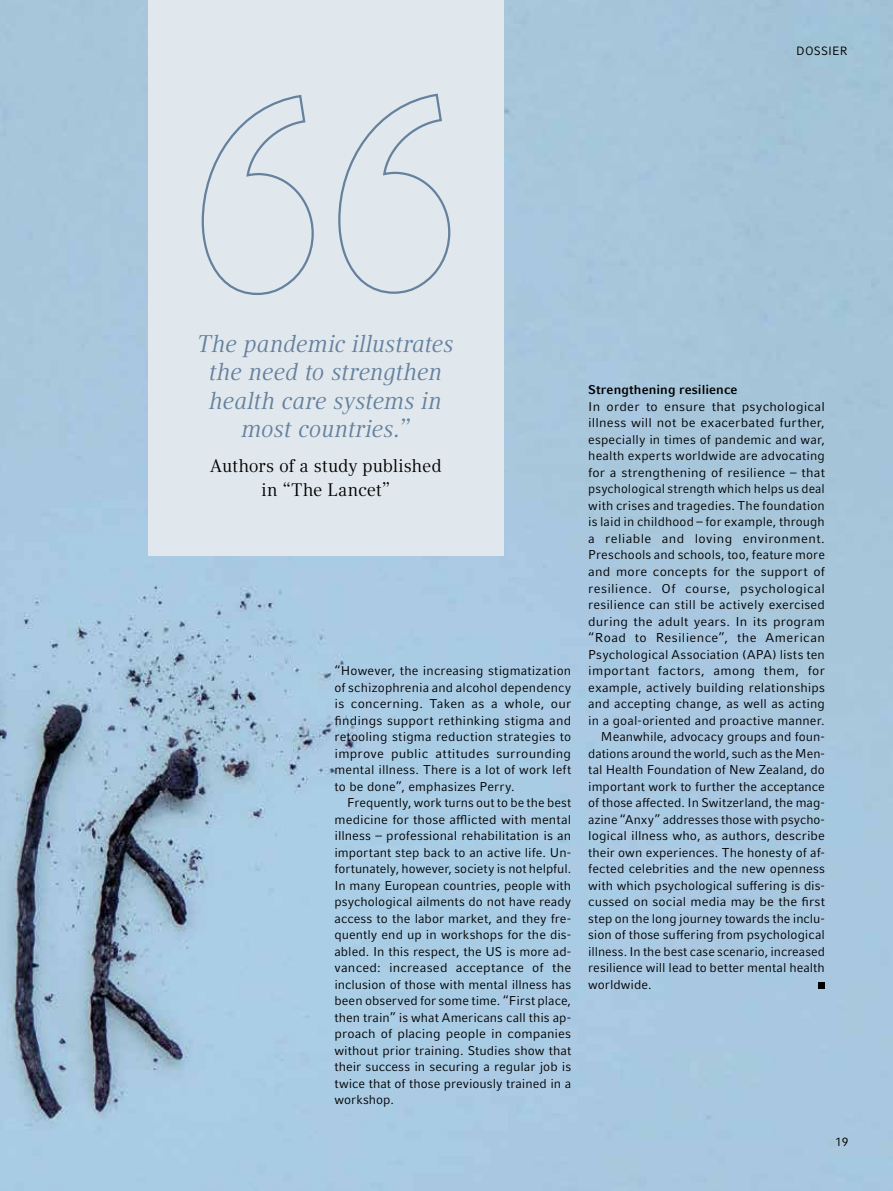
<style>
.page{position:relative;width:893px;height:1191px;background:#fff}
.page>*{position:absolute;margin:0;border:0;box-sizing:border-box;transform-origin:0 0}
.t1{font:italic 24px/28.5px "Compatil Textfor Eppendorf";letter-spacing:-.005em;color:#65819e;text-align:center}
.t2{font:18px/24px "Compatil Textfor Eppendorf";letter-spacing:-.005em;color:#000;text-align:center}
.t3{font:12.75px/16.5px "Compatil Factfor Eppendorf";letter-spacing:.01em;color:#000;text-align:justify}
.t4{font:12.75px "Compatil Factfor Eppendorf";letter-spacing:.03em;color:#000}
.t5{font:700 12.75px "Compatil Factfor Eppendorf";letter-spacing:.01em;color:#000}
.t6{font:12px "Compatil Factfor Eppendorf";letter-spacing:.01em;color:#000}
</style>
<div class="page">
<img style="left:0;top:0;width:893px;height:1191px">
<div style="left:148px;top:0;width:356px;height:556px;background:#e1e8ed"></div>
<svg style="left:338px;top:93px;width:113px;height:201px"></svg>
<svg style="left:201px;top:94px;width:113px;height:201px"></svg>
<div style="left:818px;top:982px;width:7px;height:6px;background:#000"></div>
<p class="t6" style="left:796px;top:44px;width:53px">DOSSIER</p>
<h1 class="t1" style="left:198px;top:329px;width:258px">The pandemic illustrates the need to strengthen health care systems in most countries.”</h1>
<h2 class="t2" style="left:210px;top:453px;width:233px">Authors of a study published in “The Lancet”</h2>
<p class="t3" style="left:334px;top:662px;width:238px">“However, the increasing stigmatization of schizophrenia and alcohol dependency is concerning. Taken as a whole, our findings support rethinking stigma and retooling stigma reduction strategies to improve public attitudes surrounding mental illness. There is a lot of work left to be done”, emphasizes Perry.</p>
<p class="t3" style="left:334px;top:794px;width:238px;text-indent:13px">Frequently, work turns out to be the best medicine for those afflicted with mental illness – professional rehabilitation is an important step back to an active life. Un&shy;fortunately, however, society is not helpful.<br>In many European countries, people with psychological ailments do not have ready access to the labor market, and they fre&shy;quently end up in workshops for the dis&shy;abled. In this respect, the US is more ad&shy;vanced: increased acceptance of the inclusion of those with mental illness has been observed for some time. “First place, then train” is what Americans call this ap&shy;proach of placing people in companies without prior training. Studies show that their success in securing a regular job is twice that of those previously trained in a workshop.</p>
<p class="t5" style="left:588px;top:382px;width:151px">Strengthening resilience</p>
<p class="t3" style="left:588px;top:398px;width:238px">In order to ensure that psychological</p>
<p class="t3" style="left:588px;top:415px;width:238px">illness will not be exacerbated further,</p>
<p class="t3" style="left:588px;top:431px;width:238px">especially in times of pandemic and war,</p>
<p class="t3" style="left:588px;top:448px;width:238px">health experts worldwide are advocating</p>
<p class="t3" style="left:588px;top:464px;width:238px">for a strengthening of resilience – that</p>
<p class="t3" style="left:588px;top:481px;width:238px">psychological strength which helps us deal</p>
<p class="t3" style="left:588px;top:497px;width:238px">with crises and tragedies. The foundation</p>
<p class="t3" style="left:588px;top:514px;width:238px">is laid in childhood – for example, through</p>
<p class="t4" style="left:588px;top:531px;width:238px">a reliable and loving environment.</p>
<p class="t3" style="left:588px;top:547px;width:238px">Preschools and schools, too, feature more</p>
<p class="t3" style="left:588px;top:563px;width:238px">and more concepts for the support of</p>
<p class="t4" style="left:588px;top:580px;width:238px">resilience. Of course, psychological</p>
<p class="t3" style="left:588px;top:596px;width:238px">resilience can still be actively exercised</p>
<p class="t3" style="left:588px;top:613px;width:238px">during the adult years. In its program</p>
<p class="t3" style="left:588px;top:629px;width:238px">“Road to Resilience”, the American</p>
<p class="t3" style="left:588px;top:646px;width:238px">Psychological Association (APA) lists ten</p>
<p class="t3" style="left:588px;top:662px;width:238px">important factors, among them, for</p>
<p class="t3" style="left:588px;top:679px;width:238px">example, actively building relationships</p>
<p class="t3" style="left:588px;top:695px;width:238px">and accepting change, as well as acting</p>
<p class="t3" style="left:588px;top:712px;width:238px">in a goal-oriented and proactive manner.</p>
<p class="t3" style="left:601px;top:728px;width:225px">Meanwhile, advocacy groups and foun-</p>
<p class="t3" style="left:588px;top:745px;width:238px">dations around the world, such as the Men-</p>
<p class="t3" style="left:588px;top:761px;width:238px">tal Health Foundation of New Zealand, do</p>
<p class="t3" style="left:588px;top:778px;width:238px">important work to further the acceptance</p>
<p class="t3" style="left:588px;top:794px;width:238px">of those affected. In Switzerland, the mag-</p>
<p class="t3" style="left:588px;top:811px;width:238px">azine “Anxy” addresses those with psycho-</p>
<p class="t3" style="left:588px;top:827px;width:238px">logical illness who, as authors, describe</p>
<p class="t3" style="left:588px;top:844px;width:238px">their own experiences. The honesty of af-</p>
<p class="t3" style="left:588px;top:860px;width:238px">fected celebrities and the new openness</p>
<p class="t3" style="left:588px;top:877px;width:238px">with which psychological suffering is dis-</p>
<p class="t3" style="left:588px;top:893px;width:238px">cussed on social media may be the first</p>
<p class="t3" style="left:588px;top:910px;width:238px">step on the long journey towards the inclu-</p>
<p class="t3" style="left:588px;top:926px;width:238px">sion of those suffering from psychological</p>
<p class="t3" style="left:588px;top:943px;width:238px">illness. In the best case scenario, increased</p>
<p class="t3" style="left:588px;top:959px;width:238px">resilience will lead to better mental health</p>
<p class="t3" style="left:588px;top:976px;width:65px">worldwide.</p>
<p class="t6" style="left:835px;top:1135px;width:15px">19</p>
</div>
